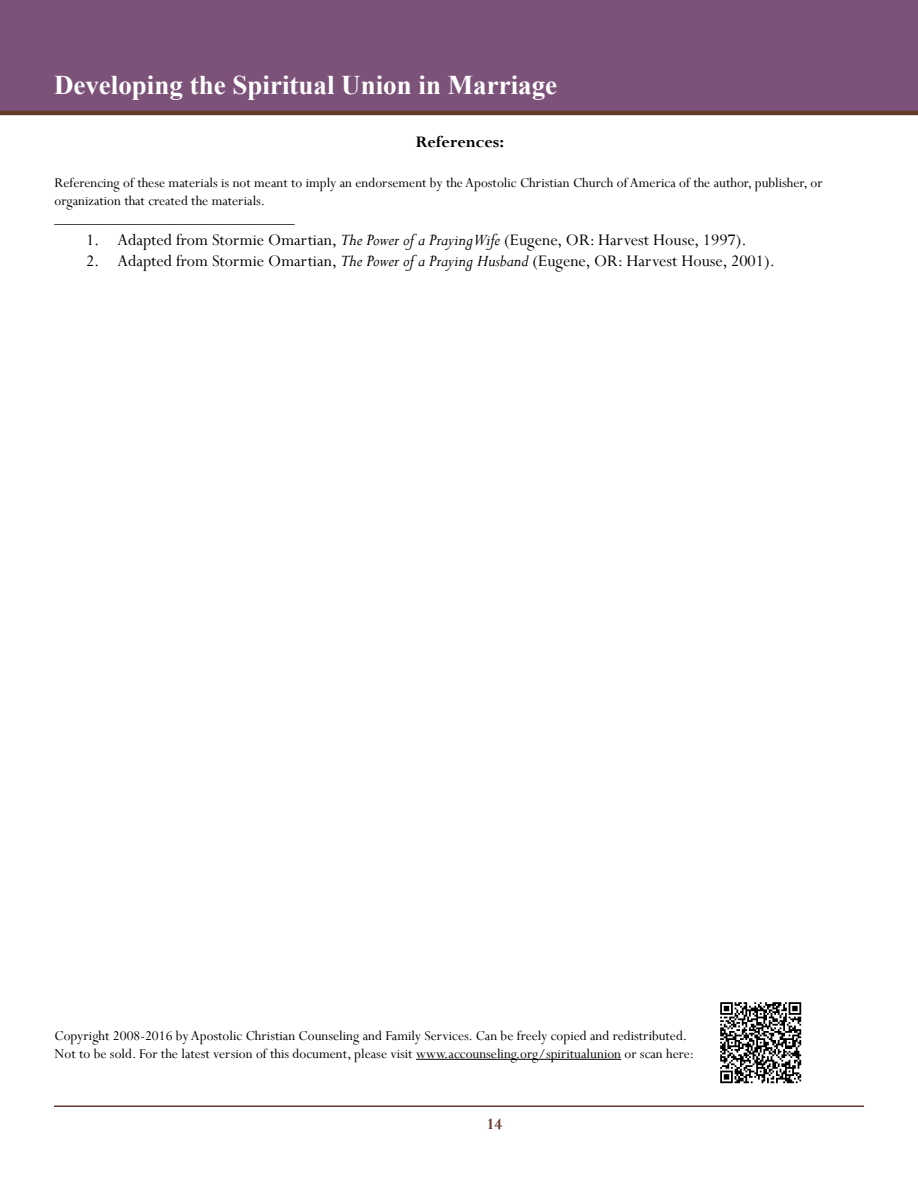
<style>
.page{position:relative;width:918px;height:1188px;background:#fff}
.page>*{position:absolute;margin:0;border:0;box-sizing:border-box;transform-origin:0 0}
.t1{font:700 27px "Times New Roman";color:#fff}
.t2{font:18px "Perpetua";color:#000}
.t3{font:700 18px "Perpetua";color:#000}
.t4{font:700 18px "Perpetua";color:#663a2a}
.t5{font:15px/18px "Perpetua";color:#000}
.s1{font-style:italic}
</style>
<div class="page">
<div style="left:0;top:0;width:918px;height:113px;background:#7c5279"></div>
<hr style="left:54px;top:1106px;width:810px;height:1px;background:#663a2a">
<hr style="left:0;top:111px;width:918px;height:4px;background:#663a2a">
<hr style="left:416px;top:1059px;width:205px;height:1px;background:#000">
<img style="left:720px;top:1002px;width:82px;height:82px">
<h1 class="t1" style="left:54px;top:66px;width:505px">Developing the Spiritual Union in Marriage</h1>
<p class="t3" style="left:416px;top:131px;width:90px">References:</p>
<p class="t5" style="left:55px;top:173px;width:769px">Referencing of these materials is not meant to imply an endorsement by the Apostolic Christian Church of America of the author, publisher, or organization that created the materials.<br>________________________________</p>
<p class="t2" style="left:86px;top:228px;width:662px">1. Adapted from Stormie Omartian, <span class="s1">The Power of a Praying Wife</span> (Eugene, OR: Harvest House, 1997).</p>
<p class="t2" style="left:86px;top:250px;width:690px">2. Adapted from Stormie Omartian, <span class="s1">The Power of a Praying Husband</span> (Eugene, OR: Harvest House, 2001).</p>
<p class="t5" style="left:55px;top:1027px;width:641px">Copyright 2008-2016 by Apostolic Christian Counseling and Family Services. Can be freely copied and redistributed.<br>Not to be sold. For the latest version of this document, please visit www.accounseling.org/spiritualunion or scan here:</p>
<p class="t4" style="left:486px;top:1112px;width:18px">14</p>
</div>
